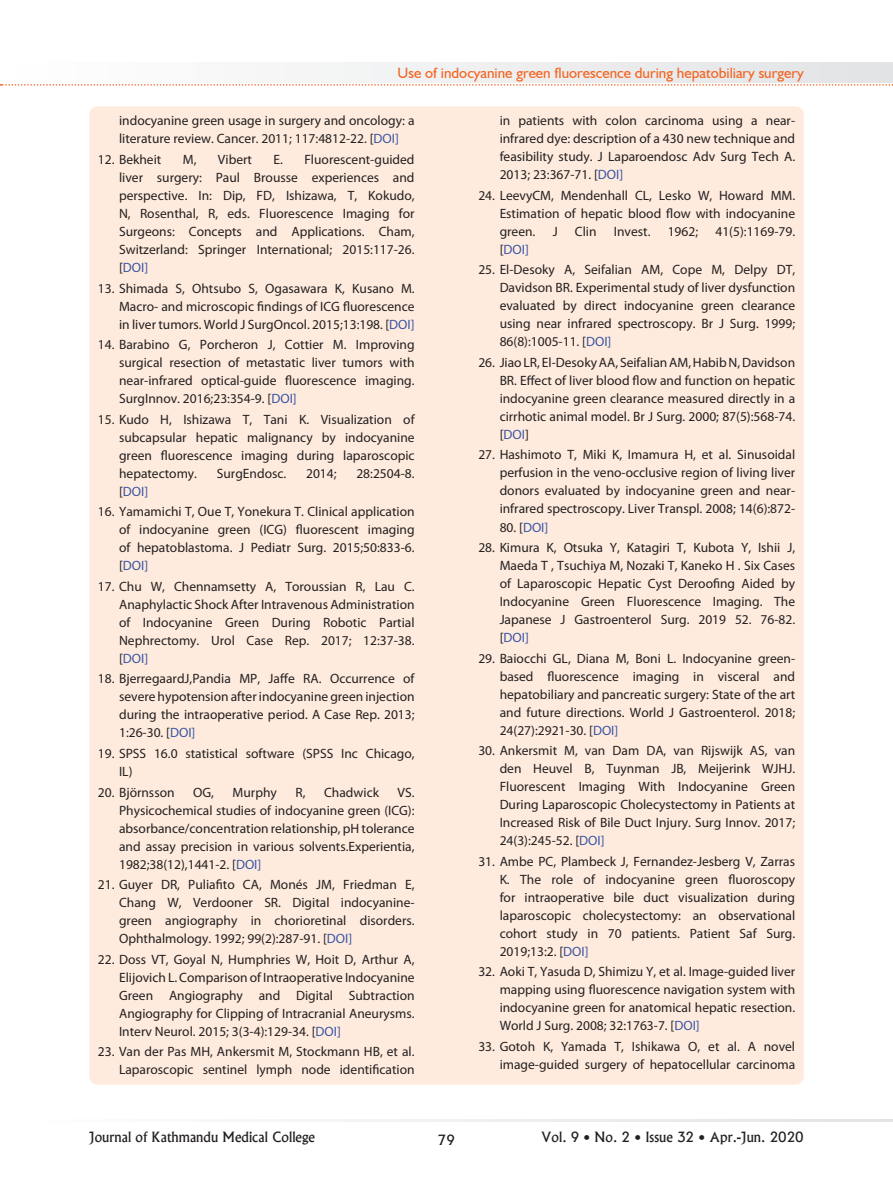
<style>
.page{position:relative;width:893px;height:1191px;background:#fff}
.page>*{position:absolute;margin:0;border:0;box-sizing:border-box;transform-origin:0 0}
.t1{font:15px "Humanist 521 BT";color:#f36421}
.t2{font:13.5px/18px "Myriad Pro";color:#231f20;text-align:justify}
.t3{font:13.5px "Alaska";color:#231f20}
.t4{font:13.5px "Myriad Pro";color:#3853a3}
.s1{color:#3853a3}
.s2{color:#231f20}
</style>
<div class="page">
<svg style="left:313px;top:1119px;width:580px;height:2px"></svg>
<svg style="left:0;top:63px;width:893px;height:23px"></svg>
<div style="left:89px;top:106px;width:715px;height:978px;background:#feebdd;border-radius:9px"></div>
<p class="t1" style="left:397px;top:63px;width:408px">Use of indocyanine green fluorescence during hepatobiliary surgery</p>
<p class="t2" style="left:119px;top:112px;width:297px">indocyanine green usage in surgery and oncology: a literature review. Cancer. 2011; 117:4812-22. [<span class="s1">DOI]</span></p>
<p class="t2" style="left:98px;top:150px;width:65px">12. Bekheit</p>
<p class="t2" style="left:183px;top:150px;width:15px">M,</p>
<p class="t2" style="left:218px;top:150px;width:36px">Vibert</p>
<p class="t2" style="left:119px;top:150px;width:297px;text-indent:154px">E. Fluorescent-guided liver surgery: Paul Brousse experiences and perspective. In: Dip, FD, Ishizawa, T, Kokudo, N, Rosenthal, R, eds. Fluorescence Imaging for Surgeons: Concepts and Applications. Cham, Switzerland: Springer International; 2015:117-26. [<span class="s1">DOI]</span></p>
<p class="t2" style="left:119px;top:279px;width:297px;text-indent:-21px">13. Shimada S, Ohtsubo S, Ogasawara K, Kusano M.<br>Macro- and microscopic findings of ICG fluorescence in liver tumors. World J SurgOncol. 2015;13:198. [<span class="s1">DOI]</span></p>
<p class="t2" style="left:119px;top:335px;width:297px;text-indent:-21px">14. Barabino G, Porcheron J, Cottier M. Improving surgical resection of metastatic liver tumors with near-infrared optical-guide fluorescence imaging.<br>SurgInnov. 2016;23:354-9. [<span class="s1">DOI]</span></p>
<p class="t2" style="left:119px;top:410px;width:297px;text-indent:-21px">15. Kudo H, Ishizawa T, Tani K. Visualization of subcapsular hepatic malignancy by indocyanine green fluorescence imaging during laparoscopic hepatectomy.</p>
<p class="t2" style="left:217px;top:464px;width:71px">SurgEndosc.</p>
<p class="t2" style="left:306px;top:464px;width:32px">2014;</p>
<p class="t2" style="left:356px;top:464px;width:60px">28:2504-8.</p>
<p class="t4" style="left:119px;top:483px;width:31px"><span class="s2">[</span>DOI]</p>
<p class="t2" style="left:119px;top:502px;width:297px;text-indent:-21px">16. Yamamichi T, Oue T, Yonekura T. Clinical application of indocyanine green (ICG) fluorescent imaging of hepatoblastoma. J Pediatr Surg. 2015;50:833-6. [<span class="s1">DOI]</span></p>
<p class="t2" style="left:119px;top:577px;width:297px;text-indent:-21px">17. Chu W, Chennamsetty A, Toroussian R, Lau C.<br>Anaphylactic Shock After Intravenous Administration of Indocyanine Green During Robotic Partial Nephrectomy. Urol Case Rep. 2017; 12:37-38. [<span class="s1">DOI]</span></p>
<p class="t2" style="left:119px;top:669px;width:297px;text-indent:-21px">18. BjerregaardJ,Pandia MP, Jaffe RA. Occurrence of severe hypotension after indocyanine green injection during the intraoperative period. A Case Rep. 2013; 1:26-30. [<span class="s1">DOI]</span></p>
<p class="t2" style="left:119px;top:744px;width:297px;text-indent:-21px">19. SPSS 16.0 statistical software (SPSS Inc Chicago,<br>IL)</p>
<p class="t2" style="left:98px;top:782px;width:78px">20. Björnsson</p>
<p class="t2" style="left:193px;top:782px;width:22px">OG,</p>
<p class="t2" style="left:233px;top:782px;width:46px">Murphy</p>
<p class="t2" style="left:295px;top:782px;width:12px">R,</p>
<p class="t2" style="left:324px;top:782px;width:56px">Chadwick</p>
<p class="t2" style="left:119px;top:782px;width:297px;text-indent:279px">VS.<br>Physicochemical studies of indocyanine green (ICG): absorbance/concentration relationship, pH tolerance and assay precision in various solvents.Experientia, 1982;38(12),1441-2. [<span class="s1">DOI]</span></p>
<p class="t2" style="left:119px;top:875px;width:297px;text-indent:-21px">21. Guyer DR, Puliafito CA, Monés JM, Friedman E, Chang W, Verdooner SR. Digital indocyanine&shy;green angiography in chorioretinal disorders.<br>Ophthalmology. 1992; 99(2):287-91. [<span class="s1">DOI]</span></p>
<p class="t2" style="left:119px;top:950px;width:297px;text-indent:-21px">22. Doss VT, Goyal N, Humphries W, Hoit D, Arthur A, Elijovich L. Comparison of Intraoperative Indocyanine Green Angiography and Digital Subtraction Angiography for Clipping of Intracranial Aneurysms.<br>Interv Neurol. 2015; 3(3-4):129-34. [<span class="s1">DOI]</span></p>
<p class="t2" style="left:98px;top:1042px;width:318px;text-align:right">23. Van der Pas MH, Ankersmit M, Stockmann HB, et al.<br>Laparoscopic sentinel lymph node identification</p>
<p class="t2" style="left:500px;top:111px;width:297px">in patients with colon carcinoma using a near&shy;infrared dye: description of a 430 new technique and feasibility study. J Laparoendosc Adv Surg Tech A.<br>2013; 23:367-71. [<span class="s1">DOI]</span></p>
<p class="t2" style="left:500px;top:186px;width:297px;text-indent:-21px">24. LeevyCM, Mendenhall CL, Lesko W, Howard MM.<br>Estimation of hepatic blood flow with indocyanine green.</p>
<p class="t2" style="left:553px;top:222px;width:6px">J</p>
<p class="t2" style="left:575px;top:222px;width:23px">Clin</p>
<p class="t2" style="left:614px;top:222px;width:38px">Invest.</p>
<p class="t2" style="left:668px;top:222px;width:32px">1962;</p>
<p class="t2" style="left:715px;top:222px;width:81px">41(5):1169-79.</p>
<p class="t4" style="left:500px;top:241px;width:31px"><span class="s2">[</span>DOI]</p>
<p class="t2" style="left:500px;top:261px;width:297px;text-indent:-21px">25. El-Desoky A, Seifalian AM, Cope M, Delpy DT, Davidson BR. Experimental study of liver dysfunction evaluated by direct indocyanine green clearance using near infrared spectroscopy. Br J Surg. 1999; 86(8):1005-11. [<span class="s1">DOI]</span></p>
<p class="t2" style="left:500px;top:353px;width:297px;text-indent:-21px">26. Jiao LR, El-Desoky AA, Seifalian AM, Habib N, Davidson BR. Effect of liver blood flow and function on hepatic indocyanine green clearance measured directly in a cirrhotic animal model. Br J Surg. 2000; 87(5):568-74. [<span class="s1">DOI</span>]</p>
<p class="t2" style="left:500px;top:446px;width:297px;text-indent:-21px">27. Hashimoto T, Miki K, Imamura H, et al. Sinusoidal perfusion in the veno-occlusive region of living liver donors evaluated by indocyanine green and near&shy;infrared spectroscopy. Liver Transpl. 2008; 14(6):872-</p>
<p class="t2" style="left:500px;top:518px;width:50px">80. [<span class="s1">DOI]</span></p>
<p class="t2" style="left:500px;top:538px;width:297px;text-indent:-21px">28. Kimura K, Otsuka Y, Katagiri T, Kubota Y, Ishii J, Maeda T , Tsuchiya M, Nozaki T, Kaneko H . Six Cases of Laparoscopic Hepatic Cyst Deroofing Aided by Indocyanine Green Fluorescence Imaging. The Japanese J Gastroenterol Surg. 2019 52. 76-82. [<span class="s1">DOI]</span></p>
<p class="t2" style="left:500px;top:649px;width:297px;text-indent:-21px">29. Baiocchi GL, Diana M, Boni L. Indocyanine green&shy;based fluorescence imaging in visceral and hepatobiliary and pancreatic surgery: State of the art and future directions. World J Gastroenterol. 2018; 24(27):2921-30. [<span class="s1">DOI]</span></p>
<p class="t2" style="left:500px;top:741px;width:297px;text-indent:-21px">30. Ankersmit M, van Dam DA, van Rijswijk AS, van den Heuvel B, Tuynman JB, Meijerink WJHJ.<br>Fluorescent Imaging With Indocyanine Green During Laparoscopic Cholecystectomy in Patients at Increased Risk of Bile Duct Injury. Surg Innov. 2017; 24(3):245-52. [<span class="s1">DOI]</span></p>
<p class="t2" style="left:500px;top:852px;width:297px;text-indent:-21px">31. Ambe PC, Plambeck J, Fernandez-Jesberg V, Zarras K. The role of indocyanine green fluoroscopy for intraoperative bile duct visualization during laparoscopic cholecystectomy: an observational cohort study in 70 patients. Patient Saf Surg.<br>2019;13:2. [<span class="s1">DOI]</span></p>
<p class="t2" style="left:500px;top:962px;width:297px;text-indent:-21px">32. Aoki T, Yasuda D, Shimizu Y, et al. Image-guided liver mapping using fluorescence navigation system with indocyanine green for anatomical hepatic resection.<br>World J Surg. 2008; 32:1763-7. [<span class="s1">DOI]</span></p>
<p class="t2" style="left:478px;top:1037px;width:318px;text-align:right">33. Gotoh K, Yamada T, Ishikawa O, et al. A novel image-guided surgery of hepatocellular carcinoma</p>
<p class="t3" style="left:89px;top:1129px;width:227px">Journal of Kathmandu Medical College</p>
<p class="t3" style="left:438px;top:1131px;width:19px">79</p>
<p class="t3" style="left:541px;top:1129px;width:264px">Vol. 9 • No. 2 • Issue 32 • Apr.-Jun. 2020</p>
</div>
